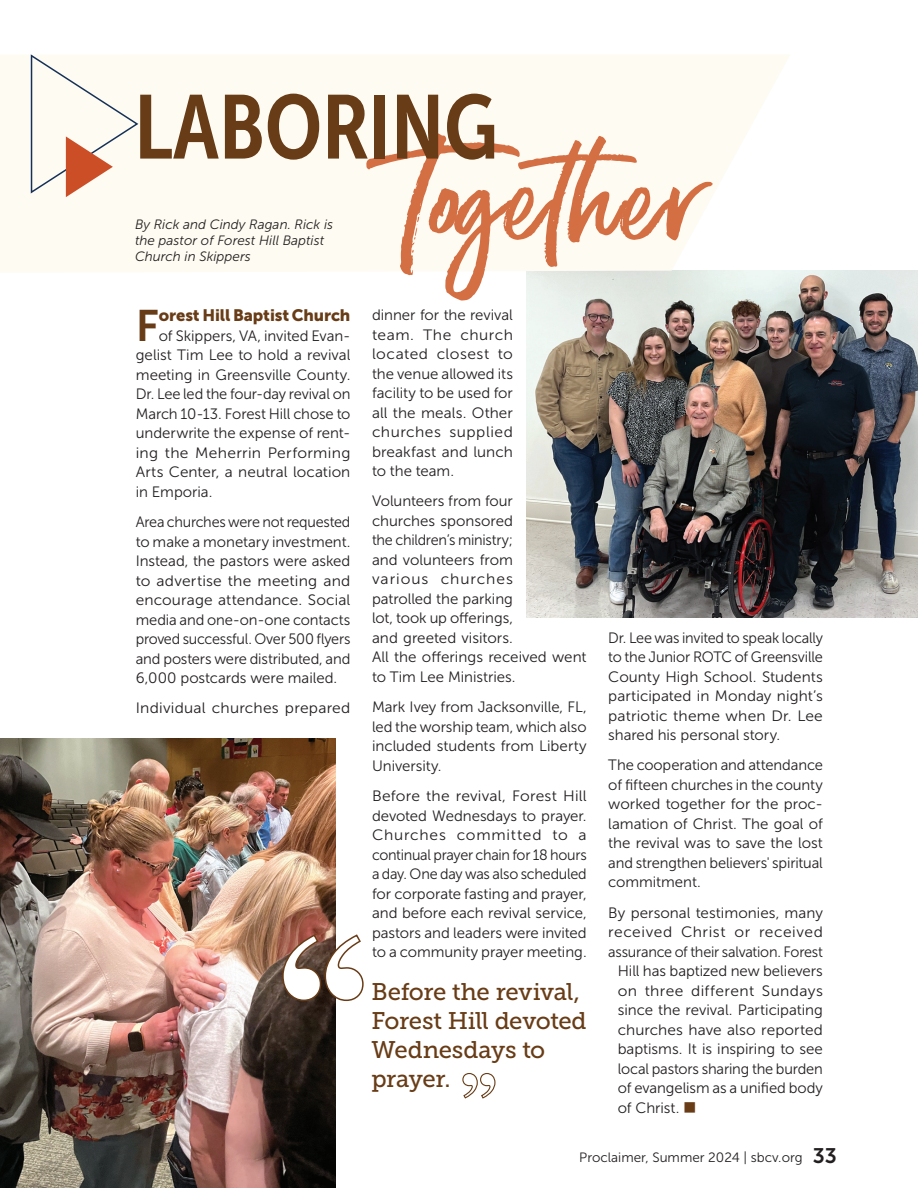
<style>
.page{position:relative;width:918px;height:1188px;background:#fff}
.page>*{position:absolute;margin:0;border:0;box-sizing:border-box;transform-origin:0 0}
.BASE_text__10_13{font:135px "Moonstone";letter-spacing:.015em;color:#d46f44}
.Heading{font:90px "Museo Sans Cond 700";color:#683c16}
.BASE_text__10_13-2{font:43.95px "Museo Sans 700";color:#683c16}
.BASE_text__10_13-3{font:24px/28.8px "Museo Slab 500";letter-spacing:-.015em;color:#683c16}
.BASE_text__10_13-4{font:16.5px "Museo Sans 900";letter-spacing:-.01em;color:#683c16}
.BASE_text__10_13-5{font:15px/19.5px "Museo Sans 300";color:#231f20;text-align:justify}
.BASE_text__10_13-6{font:15px/19.5px "Museo Sans 300";color:#231f20;text-align:justify;scale:.96 1}
.BASE_text__10_13-7{font:15px/19.5px "Museo Sans 300";color:#231f20;text-align:justify;scale:1.04 1}
.BASE_text__10_13-8{font:15px "Museo Sans 300";letter-spacing:.035em;color:#231f20;scale:1.04 1}
.BASE_text__10_13-9{font:15px "Museo Sans 300";letter-spacing:.025em;color:#231f20;scale:1.04 1}
.by_line{font:italic 13.5px/16.2px "Museo Sans 300";color:#231f20}
.t1{font:13.5px "Museo Sans 300";color:#231f20}
.s1{color:#683c16}
.s2{font-family:"Museo Sans 700";font-size:21px}
</style>
<div class="page">
<img style="left:0;top:739px;width:336px;height:449px">
<img style="left:526px;top:270px;width:392px;height:347px">
<svg style="left:0;top:55px;width:791px;height:218px;fill:#fefbf2"></svg>
<svg style="left:30px;top:54px;width:109px;height:143px"></svg>
<svg style="left:281px;top:933px;width:83px;height:69px"></svg>
<svg style="left:462px;top:1073px;width:34px;height:26px"></svg>
<p class="Heading" style="left:134px;top:77px;width:365px">LABORING</p>
<p class="BASE_text__10_13" style="left:403px;top:113px;width:302px">Together</p>
<p class="by_line" style="left:135px;top:216px;width:200px">By Rick and Cindy Ragan. Rick is the pastor of Forest Hill Baptist<br>Church in Skippers</p>
<p class="BASE_text__10_13-2" style="left:136px;top:301px;width:25px">F</p>
<p class="BASE_text__10_13-4" style="left:159px;top:306px;width:193px">orest Hill Baptist Church</p>
<p class="BASE_text__10_13-5" style="left:136px;top:326px;width:216px;text-indent:23px">of Skippers, VA, invited Evan&shy;gelist Tim Lee to hold a revival meeting in Greensville County.<br>Dr. Lee led the four-day revival on March 10-13. Forest Hill chose to underwrite the expense of rent&shy;ing the Meherrin Performing Arts Center, a neutral location in Emporia.</p>
<p class="BASE_text__10_13-6" style="left:136px;top:512px;width:225px">Area churches were not requested to make a monetary investment.<br>Instead, the pastors were asked to advertise the meeting and encourage attendance. Social media and one-on-one contacts proved successful. Over 500 flyers and posters were distributed, and 6,000 postcards were mailed.</p>
<p class="BASE_text__10_13-7" style="left:136px;top:699px;width:208px">Individual churches prepared</p>
<p class="BASE_text__10_13-5" style="left:372px;top:305px;width:142px">dinner for the revival team. The church located closest to the venue allowed its facility to be used for all the meals. Other churches supplied breakfast and lunch to the team.</p>
<p class="BASE_text__10_13-5" style="left:372px;top:492px;width:216px;text-align:left">Volunteers from four<br>churches sponsored<br>the children’s ministry;<br>and volunteers from<br>various churches<br>patrolled the parking<br>lot, took up offerings,<br>and greeted visitors.<br>All the offerings received went to Tim Lee Ministries.</p>
<p class="BASE_text__10_13-5" style="left:372px;top:697px;width:216px">Mark Ivey from Jacksonville, FL, led the worship team, which also included students from Liberty University.</p>
<p class="BASE_text__10_13-7" style="left:372px;top:786px;width:208px">Before the revival, Forest Hill devoted Wednesdays to prayer.<br>Churches committed to a continual prayer chain for 18 hours a day. One day was also scheduled for corporate fasting and prayer, and before each revival service, pastors and leaders were invited to a community prayer meeting.</p>
<p class="BASE_text__10_13-3" style="left:372px;top:978px;width:217px">Before the revival,<br>Forest Hill devoted<br>Wednesdays to prayer.</p>
<p class="BASE_text__10_13-6" style="left:608px;top:628px;width:225px">Dr. Lee was invited to speak locally to the Junior ROTC of Greensville County High School. Students participated in Monday night’s patriotic theme when Dr. Lee shared his personal story.</p>
<p class="BASE_text__10_13-5" style="left:608px;top:756px;width:216px">The cooperation and attendance of fifteen churches in the county worked together for the proc&shy;lamation of Christ. The goal of the revival was to save the lost and strengthen believers' spiritual commitment.</p>
<p class="BASE_text__10_13-5" style="left:608px;top:903px;width:216px">By personal testimonies, many</p>
<p class="BASE_text__10_13-8" style="left:608px;top:924px;width:208px">received Christ or received</p>
<p class="BASE_text__10_13-6" style="left:608px;top:942px;width:225px">assurance of their salvation. Forest</p>
<p class="BASE_text__10_13-5" style="left:618px;top:961px;width:207px">Hill has baptized new believers</p>
<p class="BASE_text__10_13-9" style="left:618px;top:982px;width:199px">on three different Sundays</p>
<p class="BASE_text__10_13-5" style="left:618px;top:1000px;width:207px">since the revival. Participating</p>
<p class="BASE_text__10_13-5" style="left:618px;top:1020px;width:207px">churches have also reported</p>
<p class="BASE_text__10_13-5" style="left:618px;top:1039px;width:207px">baptisms. It is inspiring to see</p>
<p class="BASE_text__10_13-5" style="left:618px;top:1059px;width:207px">local pastors sharing the burden</p>
<p class="BASE_text__10_13-5" style="left:618px;top:1078px;width:207px">of evangelism as a unified body</p>
<p class="BASE_text__10_13-5" style="left:618px;top:1098px;width:80px">of Christ. <span class="s1">■</span></p>
<p class="t1" style="left:579px;top:1150px;width:259px">Proclaimer, Summer 2024 | sbcv.org <span class="s2">33</span></p>
</div>
